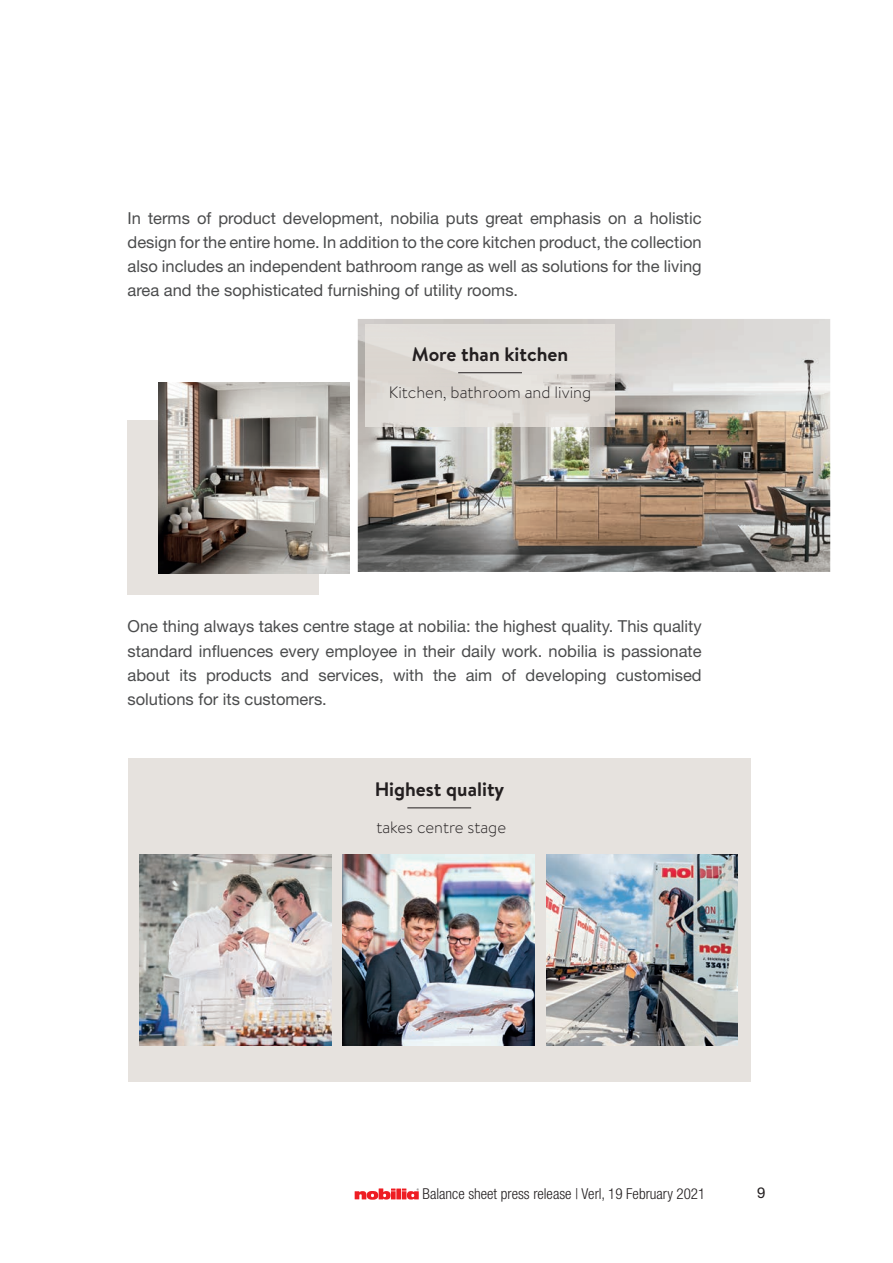
<style>
.page{position:relative;width:893px;height:1263px;background:#fff}
.page>*{position:absolute;margin:0;border:0;box-sizing:border-box;transform-origin:0 0}
.t1{font:700 19.5px "Brandon Text";color:#231f20}
.t2{font:16.5px/24px "Helvetica Neue LT Pro";color:#4b4c4d;text-align:justify}
.t3{font:300 16.5px "Brandon Text";color:#231f20}
.t4{font:300 condensed 15px "Helvetica Neue LT Pro";color:#231f20}
.t5{font:15px "Helvetica Neue LT Pro";color:#231f20}
</style>
<div class="page">
<svg style="left:355px;top:1188px;width:64px;height:12px"></svg>
<div style="left:128px;top:420px;width:191px;height:175px;background:#e6e2de"></div>
<div style="left:128px;top:758px;width:622px;height:324px;background:#e6e2de"></div>
<img style="left:140px;top:854px;width:191px;height:192px">
<img style="left:343px;top:854px;width:191px;height:191px">
<img style="left:546px;top:854px;width:192px;height:191px">
<img style="left:158px;top:382px;width:192px;height:192px">
<img style="left:358px;top:319px;width:472px;height:253px">
<img style="left:366px;top:325px;width:248px;height:102px">
<hr style="left:458px;top:372px;width:64px;height:1px;background:#231f20">
<hr style="left:407px;top:807px;width:64px;height:1px;background:#231f20">
<p class="t2" style="left:128px;top:206px;width:576px">In terms of product development, nobilia puts great emphasis on a holistic design for the entire home. In addition to the core kitchen product, the collection also includes an independent bathroom range as well as solutions for the living area and the sophisticated furnishing of utility rooms.</p>
<p class="t1" style="left:412px;top:340px;width:158px">More than kitchen</p>
<p class="t3" style="left:389px;top:381px;width:204px">Kitchen, bathroom and living</p>
<p class="t2" style="left:128px;top:614px;width:576px">One thing always takes centre stage at nobilia: the highest quality. This quality standard influences every employee in their daily work. nobilia is passionate about its products and services, with the aim of developing customised solutions for its customers.</p>
<p class="t1" style="left:375px;top:775px;width:131px">Highest quality</p>
<p class="t3" style="left:376px;top:816px;width:131px">takes centre stage</p>
<p class="t4" style="left:423px;top:1185px;width:284px">Balance sheet press release | Verl, 19 February 2021</p>
<p class="t5" style="left:757px;top:1183px;width:10px">9</p>
</div>
